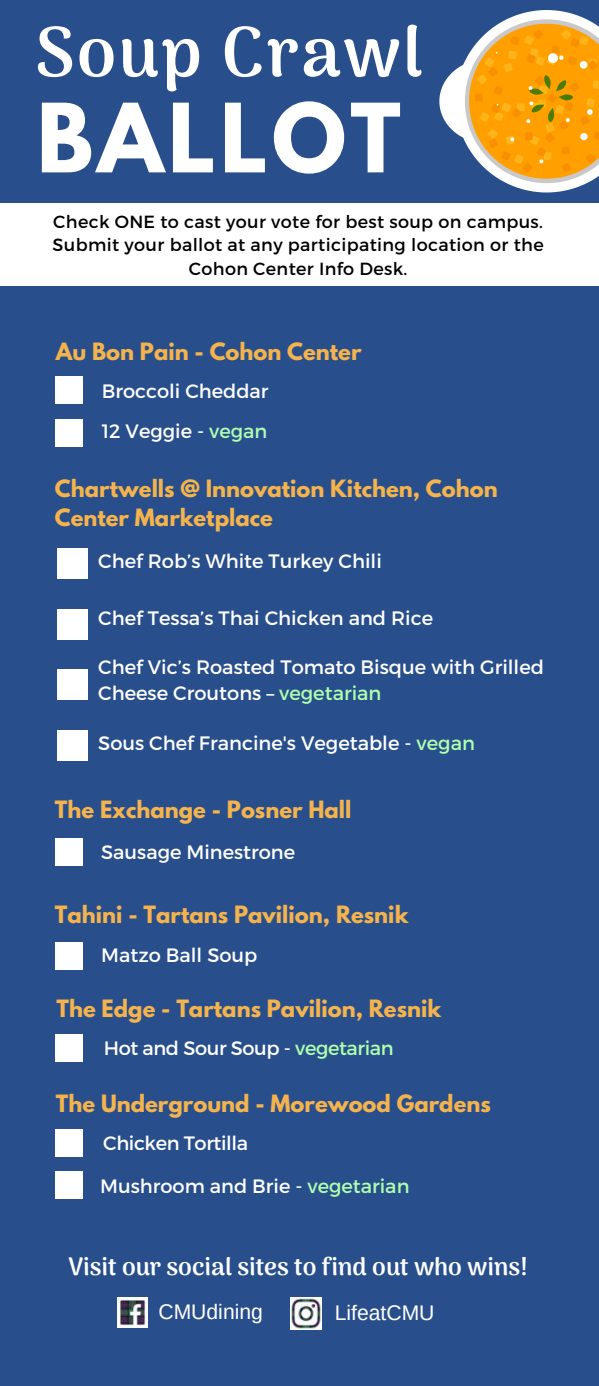
<style>
.page{position:relative;width:599px;height:1386px;background:#fff}
.page>*{position:absolute;margin:0;border:0;box-sizing:border-box;transform-origin:0 0}
.t1{font:700 84.52px "League Spartan";letter-spacing:.05em;color:#fff}
.t2{font:800 70.35px "Arima Madurai";letter-spacing:.03em;color:#fff}
.t3{font:800 24.68px "Arima Madurai";color:#fff}
.t4{font:700 21.18px/28.9px "League Spartan";color:#f5b34d}
.t5{font:21.18px "Arimo";color:#fff}
.t6{font:19.43px/40.1px "Montserrat";color:#fff}
.t7{font:19.43px "Montserrat";letter-spacing:-.02em;color:#fff}
.t8{font:17.68px/23.6px "Montserrat";letter-spacing:.02em;color:#000;text-align:center}
.s1{color:#afffaf}
</style>
<div class="page">
<div style="left:0;top:0;width:598px;height:1386px;background:#284f8b"></div>
<div style="left:0;top:204px;width:598px;height:81px;background:#fff"></div>
<img style="left:290px;top:1298px;width:32px;height:31px">
<img style="left:117px;top:1298px;width:30px;height:30px">
<svg style="left:439px;top:10px;width:159px;height:182px"></svg>
<div style="left:55px;top:377px;width:27px;height:27px;background:#fff"></div>
<div style="left:55px;top:419px;width:28px;height:28px;background:#fff"></div>
<div style="left:55px;top:838px;width:27px;height:27px;background:#fff"></div>
<div style="left:55px;top:942px;width:27px;height:28px;background:#fff"></div>
<div style="left:55px;top:1034px;width:28px;height:28px;background:#fff"></div>
<div style="left:55px;top:1129px;width:27px;height:28px;background:#fff"></div>
<div style="left:55px;top:1172px;width:28px;height:27px;background:#fff"></div>
<div style="left:57px;top:548px;width:30px;height:31px;background:#fff"></div>
<div style="left:57px;top:609px;width:31px;height:31px;background:#fff"></div>
<div style="left:57px;top:670px;width:30px;height:30px;background:#fff"></div>
<div style="left:57px;top:731px;width:31px;height:30px;background:#fff"></div>
<h2 class="t2" style="left:35px;top:11px;width:389px">Soup Crawl</h2>
<h1 class="t1" style="left:37px;top:96px;width:365px">BALLOT</h1>
<p class="t8" style="left:53px;top:209px;width:492px">Check ONE to cast your vote for best soup on campus.<br>Submit your ballot at any participating location or the<br>Cohon Center Info Desk.</p>
<p class="t4" style="left:56px;top:339px;width:307px">Au Bon Pain - Cohon Center</p>
<p class="t6" style="left:102px;top:370px;width:168px">Broccoli Cheddar<br>12 Veggie - <span class="s1">vegan</span></p>
<p class="t4" style="left:55px;top:477px;width:444px">Chartwells @ Innovation Kitchen, Cohon<br>Center Marketplace</p>
<p class="t6" style="left:98px;top:540px;width:285px">Chef Rob’s White Turkey Chili</p>
<p class="t6" style="left:98px;top:597px;width:336px">Chef Tessa’s Thai Chicken and Rice</p>
<p class="t6" style="left:98px;top:653px;width:447px;line-height:26.2px">Chef Vic’s Roasted Tomato Bisque with Grilled<br>Cheese Croutons – <span class="s1">vegetarian</span></p>
<p class="t6" style="left:98px;top:722px;width:378px">Sous Chef Francine's Vegetable - <span class="s1">vegan</span></p>
<p class="t4" style="left:55px;top:798px;width:298px">The Exchange - Posner Hall</p>
<p class="t6" style="left:101px;top:831px;width:195px">Sausage Minestrone</p>
<p class="t4" style="left:55px;top:903px;width:355px">Tahini - Tartans Pavilion, Resnik</p>
<p class="t6" style="left:101px;top:934px;width:157px">Matzo Ball Soup</p>
<p class="t4" style="left:56px;top:997px;width:386px">The Edge - Tartans Pavilion, Resnik</p>
<p class="t7" style="left:104px;top:1036px;width:291px">Hot and Sour Soup - <span class="s1">vegetarian</span></p>
<p class="t4" style="left:56px;top:1092px;width:436px">The Underground - Morewood Gardens</p>
<p class="t7" style="left:103px;top:1131px;width:146px">Chicken Tortilla</p>
<p class="t6" style="left:100px;top:1165px;width:311px">Mushroom and Brie - <span class="s1">vegetarian</span></p>
<p class="t3" style="left:68px;top:1252px;width:461px">Visit our social sites to find out who wins!</p>
<p class="t5" style="left:158px;top:1300px;width:106px">CMUdining</p>
<p class="t5" style="left:334px;top:1301px;width:101px">LifeatCMU</p>
</div>
